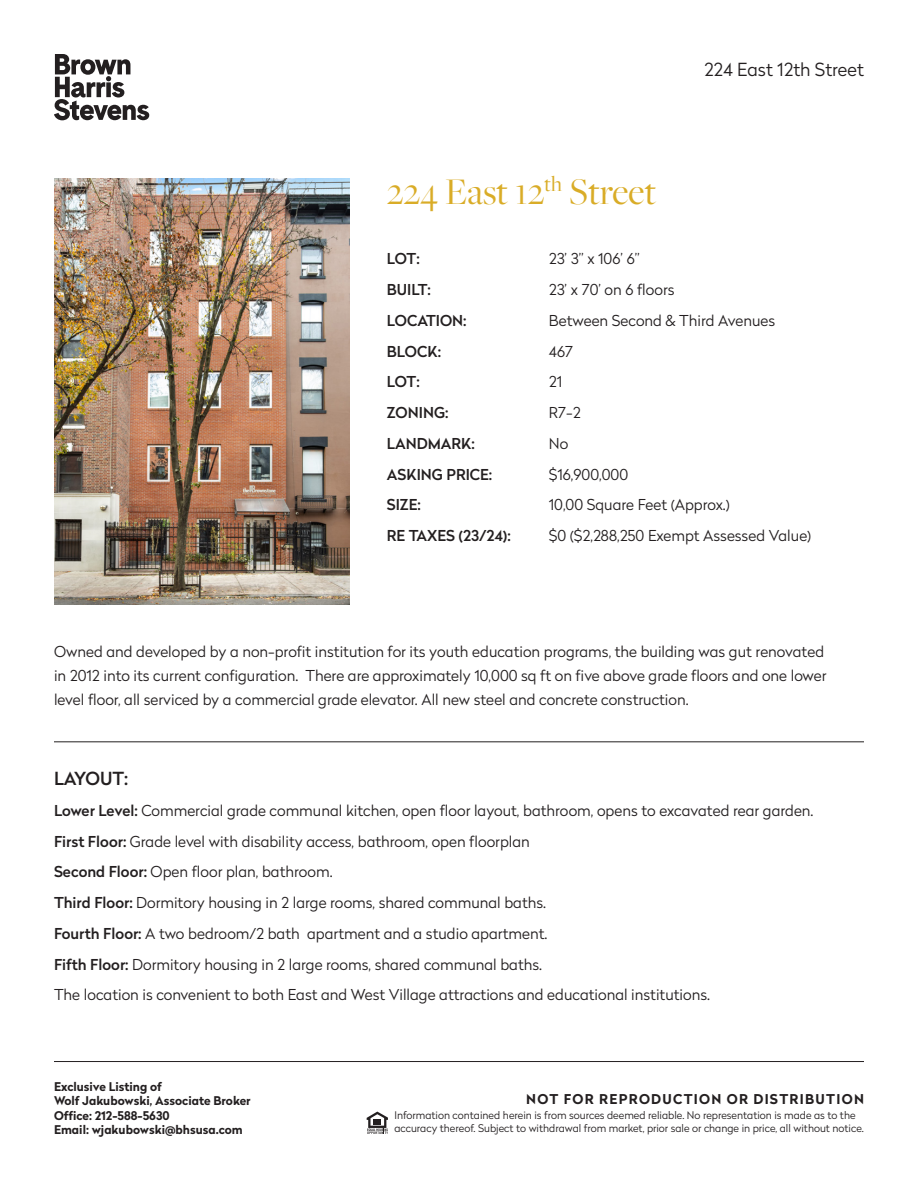
<style>
.page{position:relative;width:918px;height:1188px;background:#fff}
.page>*{position:absolute;margin:0;border:0;box-sizing:border-box;transform-origin:0 0}
.t1{font:39px "Freight Big Pro";color:#d9ac27}
.t2{font:300 18px "Radikal";color:#231f20}
.t3{font:500 18px "Radikal";color:#231f20}
.t4{font:300 15px/24px "Radikal";color:#231f20}
.t5{font:500 15px "Radikal";color:#231f20}
.t6{font:700 13.5px "Radikal";letter-spacing:.095em;color:#231f20}
.t7{font:700 12px/14.4px "Radikal";color:#231f20}
.t8{font:300 10.5px/12.6px "Radikal";color:#231f20}
.s1{font-weight:500}
</style>
<div class="page">
<hr style="left:54px;top:1061px;width:810px;height:1px;background:#231f20">
<svg style="left:54px;top:54px;width:95px;height:66px"></svg>
<svg style="left:367px;top:1112px;width:21px;height:22px"></svg>
<img style="left:54px;top:178px;width:295px;height:426px">
<hr style="left:54px;top:741px;width:810px;height:1px;background:#231f20">
<p class="t1" style="left:387px;top:167px;width:271px">224 East 12<sup>th</sup> Street</p>
<p class="t2" style="left:704px;top:57px;width:161px">224 East 12th Street</p>
<p class="t5" style="left:387px;top:248px;width:34px">LOT:</p>
<p class="t4" style="left:549px;top:247px;width:93px">23’ 3” x 106’ 6”</p>
<p class="t5" style="left:387px;top:279px;width:45px">BUILT:</p>
<p class="t4" style="left:549px;top:277px;width:127px">23’ x 70’ on 6 floors</p>
<p class="t5" style="left:387px;top:310px;width:81px">LOCATION:</p>
<p class="t4" style="left:549px;top:308px;width:228px">Between Second &amp; Third Avenues</p>
<p class="t5" style="left:387px;top:340px;width:56px">BLOCK:</p>
<p class="t4" style="left:549px;top:339px;width:26px">467</p>
<p class="t5" style="left:387px;top:371px;width:34px">LOT:</p>
<p class="t4" style="left:549px;top:370px;width:15px">21</p>
<p class="t5" style="left:387px;top:402px;width:63px">ZONING:</p>
<p class="t4" style="left:549px;top:400px;width:33px">R7-2</p>
<p class="t5" style="left:387px;top:433px;width:90px">LANDMARK:</p>
<p class="t4" style="left:549px;top:431px;width:21px">No</p>
<p class="t5" style="left:387px;top:463px;width:107px">ASKING PRICE:</p>
<p class="t4" style="left:549px;top:462px;width:81px">$16,900,000</p>
<p class="t5" style="left:387px;top:494px;width:36px">SIZE:</p>
<p class="t4" style="left:549px;top:493px;width:183px">10,00 Square Feet (Approx.)</p>
<p class="t5" style="left:387px;top:525px;width:125px">RE TAXES (23/24):</p>
<p class="t4" style="left:549px;top:523px;width:264px">$0 ($2,288,250 Exempt Assessed Value)</p>
<p class="t4" style="left:54px;top:639px;width:774px">Owned and developed by a non-profit institution for its youth education programs, the building was gut renovated in 2012 into its current configuration. There are approximately 10,000 sq ft on five above grade floors and one lower level floor, all serviced by a commercial grade elevator. All new steel and concrete construction.</p>
<p class="t3" style="left:54px;top:766px;width:76px">LAYOUT:</p>
<p class="t4" style="left:54px;top:798px;width:761px"><span class="s1">Lower Level:</span> Commercial grade communal kitchen, open floor layout, bathroom, opens to excavated rear garden.</p>
<p class="t4" style="left:54px;top:829px;width:477px"><span class="s1">First Floor:</span> Grade level with disability access, bathroom, open floorplan</p>
<p class="t4" style="left:54px;top:860px;width:280px"><span class="s1">Second Floor:</span> Open floor plan, bathroom.</p>
<p class="t4" style="left:54px;top:890px;width:494px"><span class="s1">Third Floor:</span> Dormitory housing in 2 large rooms, shared communal baths.</p>
<p class="t4" style="left:54px;top:921px;width:495px"><span class="s1">Fourth Floor:</span> A two bedroom/2 bath apartment and a studio apartment.</p>
<p class="t4" style="left:54px;top:952px;width:490px"><span class="s1">Fifth Floor:</span> Dormitory housing in 2 large rooms, shared communal baths.</p>
<p class="t4" style="left:54px;top:983px;width:658px">The location is convenient to both East and West Village attractions and educational institutions.</p>
<p class="t7" style="left:54px;top:1079px;width:198px">Exclusive Listing of<br>Wolf Jakubowski, Associate Broker<br>Office: 212-588-5630<br>Email: wjakubowski@bhsusa.com</p>
<p class="t6" style="left:526px;top:1089px;width:339px">NOT FOR REPRODUCTION OR DISTRIBUTION</p>
<p class="t8" style="left:394px;top:1109px;width:471px">Information contained herein is from sources deemed reliable. No representation is made as to the accuracy thereof. Subject to withdrawal from market, prior sale or change in price, all without notice.</p>
</div>
